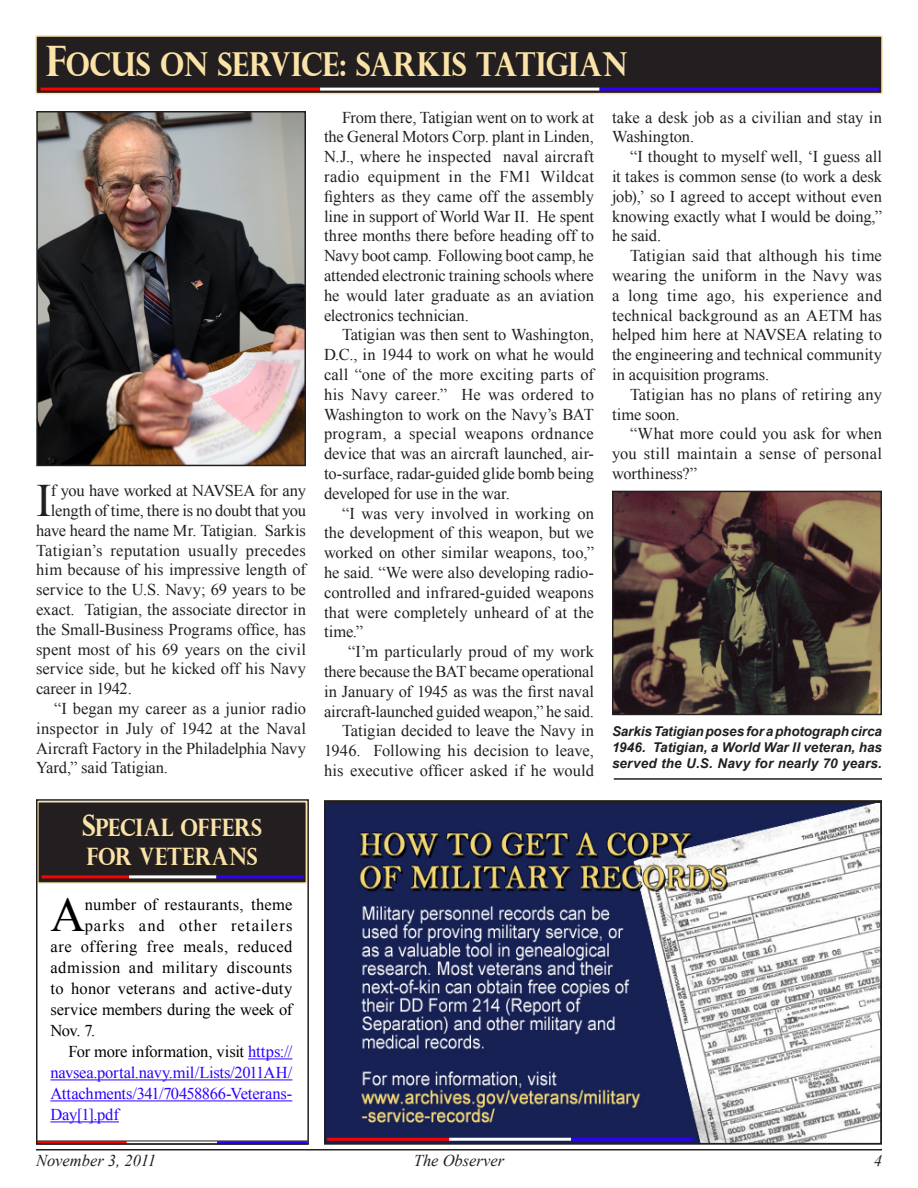
<style>
.page{position:relative;width:918px;height:1188px;background:#fff}
.page>*{position:absolute;margin:0;border:0;box-sizing:border-box;transform-origin:0 0}
.Normal__Web{font:48.15px "Times New Roman";color:#000}
.t1{font:46.35px "Times New Roman";color:#231f20}
.t2{font:700 33px "Perpetua Titling";letter-spacing:-.005em;color:#fbe3a7;scale:.89 1}
.t3{font:700 24px "Perpetua Titling";color:#fbe3a7;scale:.89 1}
.t4{font:16.5px/19.8px "Times New Roman";color:#231f20;text-align:justify}
.Normal__Web-2{font:16.5px "Times New Roman";letter-spacing:.025em;color:#000}
.Normal__Web-3{font:16.5px/21px "Times New Roman";letter-spacing:-.015em;color:#3000fd;text-align:justify}
.t5{font:16.5px "Times New Roman";letter-spacing:.02em;color:#231f20}
.Normal__Web-4{font:16.5px "Times New Roman";color:#000}
.t6{font:16.5px "Times New Roman";letter-spacing:-.025em;color:#231f20}
.t7{font:italic 16.5px "Times New Roman";color:#231f20}
.Normal__Web-5{font:16.5px "Times New Roman";letter-spacing:.06em;color:#000}
.t8{font:italic 700 13.5px/16.2px "Arial";letter-spacing:.005em;color:#231f20;text-align:justify}
.s1{font-size:42px}
.s2{font-size:30px}
.s3{color:#000}
</style>
<div class="page">
<hr style="left:36px;top:1149px;width:846px;height:1px;background:#231f20">
<hr style="left:614px;top:778px;width:268px;height:2px;background:#231f20">
<img style="left:39px;top:114px;width:264px;height:349px">
<div style="left:36px;top:111px;width:270px;height:355px;border:2px solid #231f20"></div>
<img style="left:615px;top:494px;width:264px;height:218px">
<div style="left:612px;top:491px;width:270px;height:224px;border:2px solid #231f20"></div>
<div style="left:36px;top:36px;width:846px;height:58px;background:#231f20"></div>
<div style="left:35px;top:35px;width:848px;height:59px;border:2px solid #fbe3a7"></div>
<hr style="left:320px;top:88px;width:280px;height:3px;background:#fff">
<hr style="left:40px;top:88px;width:280px;height:3px;background:#f00">
<hr style="left:600px;top:88px;width:279px;height:3px;background:#3000fd">
<img style="left:327px;top:803px;width:552px;height:339px">
<div style="left:324px;top:800px;width:558px;height:345px;border:2px solid #231f20"></div>
<hr style="left:248px;top:1059px;width:44px;height:1px;background:#3000fd">
<hr style="left:50px;top:1080px;width:242px;height:1px;background:#3000fd">
<hr style="left:50px;top:1101px;width:242px;height:1px;background:#3000fd">
<hr style="left:50px;top:1122px;width:69px;height:1px;background:#3000fd">
<div style="left:38px;top:802px;width:268px;height:81px;background:#231f20"></div>
<div style="left:37px;top:801px;width:270px;height:83px;border:2px solid #fbe3a7"></div>
<hr style="left:129px;top:875px;width:87px;height:3px;background:#fff">
<hr style="left:42px;top:875px;width:87px;height:3px;background:#f00">
<hr style="left:216px;top:875px;width:88px;height:3px;background:#3000fd">
<hr style="left:36px;top:1141px;width:272px;height:1px;background:#231f20">
<div style="left:36px;top:799px;width:273px;height:346px;border:2px solid #231f20"></div>
<hr style="left:449px;top:1138px;width:122px;height:3px;background:#fff">
<hr style="left:327px;top:1138px;width:122px;height:3px;background:#f00">
<hr style="left:571px;top:1138px;width:122px;height:3px;background:#3000fd">
<p class="t2" style="left:46px;top:44px;width:655px"><span class="s1">F</span>OCUS ON SERVICE: SARKIS TATIGIAN</p>
<p class="t1" style="left:36px;top:469px;width:17px">I</p>
<p class="t6" style="left:51px;top:480px;width:257px">f you have worked at NAVSEA for any</p>
<p class="t4" style="left:51px;top:500px;width:257px">length of time, there is no doubt that you</p>
<p class="t4" style="left:36px;top:520px;width:271px">have heard the name Mr. Tatigian. Sarkis</p>
<p class="t5" style="left:36px;top:539px;width:271px">Tatigian’s reputation usually precedes</p>
<p class="t4" style="left:36px;top:560px;width:271px">him because of his impressive length of</p>
<p class="t4" style="left:36px;top:579px;width:271px">service to the U.S. Navy; 69 years to be</p>
<p class="t4" style="left:36px;top:599px;width:271px">exact. Tatigian, the associate director in</p>
<p class="t4" style="left:36px;top:619px;width:271px">the Small-Business Programs office, has</p>
<p class="t4" style="left:36px;top:639px;width:272px">spent most of his 69 years on the civil</p>
<p class="t4" style="left:36px;top:659px;width:272px">service side, but he kicked off his Navy</p>
<p class="t4" style="left:36px;top:678px;width:97px">career in 1942.</p>
<p class="t4" style="left:36px;top:698px;width:272px;text-indent:18px">“I began my career as a junior radio inspector in July of 1942 at the Naval Aircraft Factory in the Philadelphia Navy Yard,” said Tatigian.</p>
<p class="t3" style="left:82px;top:812px;width:204px"><span class="s2">S</span>PECIAL OFFERS</p>
<p class="t3" style="left:87px;top:841px;width:194px">FOR VETERANS</p>
<p class="Normal__Web" style="left:50px;top:883px;width:36px">A</p>
<p class="Normal__Web-2" style="left:85px;top:894px;width:209px">number of restaurants, theme</p>
<p class="Normal__Web-5" style="left:85px;top:915px;width:209px">parks and other retailers</p>
<p class="Normal__Web-2" style="left:50px;top:936px;width:244px">are offering free meals, reduced</p>
<p class="Normal__Web-2" style="left:50px;top:957px;width:243px">admission and military discounts</p>
<p class="Normal__Web-2" style="left:50px;top:978px;width:243px">to honor veterans and active-duty</p>
<p class="Normal__Web-4" style="left:50px;top:999px;width:243px">service members during the week of</p>
<p class="Normal__Web-2" style="left:50px;top:1020px;width:46px">Nov. 7.</p>
<p class="Normal__Web-3" style="left:50px;top:1041px;width:243px;text-indent:18px"><span class="s3">For more information, visit</span> https:// navsea.portal.navy.mil/Lists/2011AH/ Attachments/341/70458866-Veterans-Day[1].pdf</p>
<p class="t4" style="left:324px;top:107px;width:272px;text-indent:18px">From there, Tatigian went on to work at the General Motors Corp. plant in Linden, N.J., where he inspected naval aircraft radio equipment in the FM1 Wildcat fighters as they came off the assembly line in support of World War II. He spent three months there before heading off to Navy boot camp. Following boot camp, he attended electronic training schools where he would later graduate as an aviation electronics technician.</p>
<p class="t4" style="left:324px;top:325px;width:272px;text-indent:18px">Tatigian was then sent to Washington, D.C., in 1944 to work on what he would call “one of the more exciting parts of his Navy career.” He was ordered to Washington to work on the Navy’s BAT program, a special weapons ordnance device that was an aircraft launched, air&shy;to-surface, radar-guided glide bomb being developed for use in the war.</p>
<p class="t4" style="left:324px;top:503px;width:272px;text-indent:18px">“I was very involved in working on the development of this weapon, but we worked on other similar weapons, too,” he said. “We were also developing radio&shy;controlled and infrared-guided weapons that were completely unheard of at the time.”</p>
<p class="t4" style="left:324px;top:642px;width:272px;text-indent:24px">“I’m particularly proud of my work there because the BAT became operational in January of 1945 as was the first naval aircraft-launched guided weapon,” he said.</p>
<p class="t4" style="left:324px;top:721px;width:272px;text-indent:18px">Tatigian decided to leave the Navy in 1946. Following his decision to leave, his executive officer asked if he would</p>
<p class="t4" style="left:612px;top:107px;width:271px">take a desk job as a civilian and stay in<br>Washington.</p>
<p class="t4" style="left:612px;top:147px;width:272px;text-indent:18px">“I thought to myself well, ‘I guess all it takes is common sense (to work a desk job),’ so I agreed to accept without even knowing exactly what I would be doing,” he said.</p>
<p class="t4" style="left:612px;top:246px;width:272px;text-indent:18px">Tatigian said that although his time wearing the uniform in the Navy was a long time ago, his experience and technical background as an AETM has helped him here at NAVSEA relating to the engineering and technical community in acquisition programs.</p>
<p class="t4" style="left:612px;top:384px;width:271px;text-indent:18px">Tatigian has no plans of retiring any time soon.</p>
<p class="t4" style="left:612px;top:424px;width:272px;text-indent:18px">“What more could you ask for when you still maintain a sense of personal worthiness?”</p>
<p class="t8" style="left:612px;top:724px;width:271px">Sarkis Tatigian poses for a photograph circa 1946. Tatigian, a World War II veteran, has served the U.S. Navy for nearly 70 years.</p>
<p class="t7" style="left:36px;top:1150px;width:122px">November 3, 2011</p>
<p class="t7" style="left:414px;top:1150px;width:92px">The Observer</p>
<p class="t7" style="left:874px;top:1150px;width:10px">4</p>
</div>
